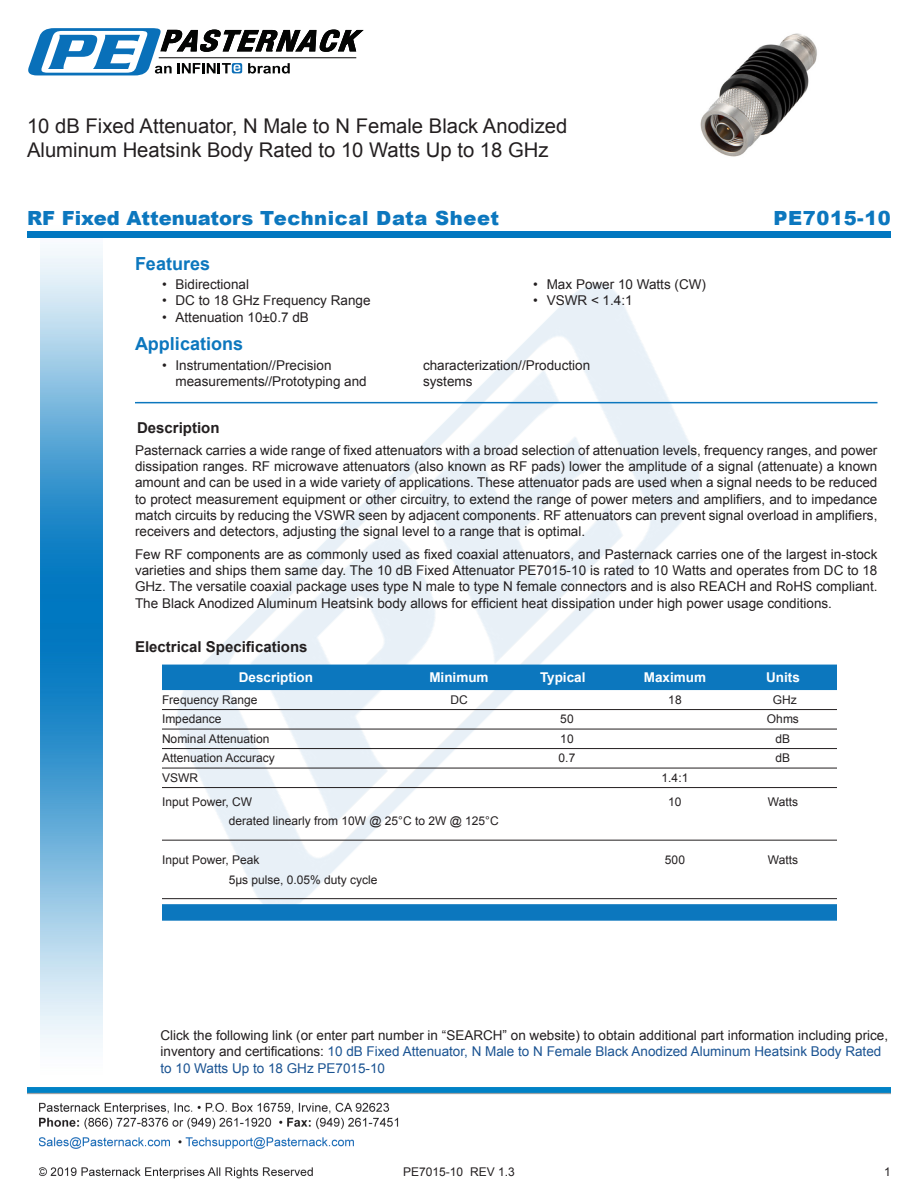
<style>
.page{position:relative;width:918px;height:1188px;background:#fff}
.page>*{position:absolute;margin:0;border:0;box-sizing:border-box;transform-origin:0 0}
.Web_Description_Para{font:20.25px/24.3px "Arial";color:#231f20}
.t1{font:900 19.5px "Arial";letter-spacing:.005em;color:#0c77be}
.t2{font:900 19.5px "Arial";letter-spacing:.025em;color:#0c77be}
.Head1{font:700 18px "Arial";color:#0c77be}
.Head1-2{font:700 15px "Arial";color:#231f20}
.MarketingDescription{font:13.5px/16.2px "Arial";color:#231f20}
.Description_and_PN_L{font:13.5px/16.2px "Arial";color:#231f20}
.Table-Header{font:700 13.5px "Arial";color:#fff}
.Table-Body{font:12px "Arial";color:#231f20}
.s1{color:#1a5392}
</style>
<div class="page">
<img style="left:39px;top:1102px;width:360px;height:77px">
<img style="left:102px;top:248px;width:719px;height:722px">
<img style="left:27px;top:1088px;width:864px;height:7px">
<img style="left:40px;top:237px;width:62px;height:811px">
<div style="left:27px;top:231px;width:864px;height:6px;background:#0177c0"></div>
<svg style="left:28px;top:28px;width:336px;height:47px"></svg>
<hr style="left:135px;top:402px;width:743px;height:1px;background:#0c77be">
<div style="left:162px;top:665px;width:675px;height:25px;background:#0c77be"></div>
<hr style="left:162px;top:709px;width:675px;height:1px;background:#231f20">
<hr style="left:162px;top:729px;width:675px;height:1px;background:#231f20">
<hr style="left:162px;top:748px;width:675px;height:1px;background:#231f20">
<hr style="left:162px;top:768px;width:675px;height:1px;background:#231f20">
<hr style="left:162px;top:787px;width:675px;height:1px;background:#231f20">
<hr style="left:162px;top:840px;width:675px;height:1px;background:#231f20">
<hr style="left:162px;top:898px;width:675px;height:1px;background:#231f20">
<div style="left:162px;top:904px;width:675px;height:17px;background:#0c77be"></div>
<img style="left:700px;top:33px;width:117px;height:124px">
<h1 class="Web_Description_Para" style="left:27px;top:114px;width:542px">10 dB Fixed Attenuator, N Male to N Female Black Anodized<br>Aluminum Heatsink Body Rated to 10 Watts Up to 18 GHz</h1>
<p class="t1" style="left:27px;top:204px;width:474px">RF Fixed Attenuators Technical Data Sheet</p>
<p class="t2" style="left:774px;top:204px;width:119px">PE7015-10</p>
<p class="Head1" style="left:135px;top:251px;width:77px">Features</p>
<p class="MarketingDescription" style="left:162px;top:276px;width:89px">• Bidirectional</p>
<p class="MarketingDescription" style="left:162px;top:293px;width:210px">• DC to 18 GHz Frequency Range</p>
<p class="MarketingDescription" style="left:162px;top:309px;width:149px">• Attenuation 10±0.7 dB</p>
<p class="MarketingDescription" style="left:533px;top:276px;width:174px">• Max Power 10 Watts (CW)</p>
<p class="MarketingDescription" style="left:533px;top:293px;width:101px">• VSWR &lt; 1.4:1</p>
<p class="Head1" style="left:135px;top:332px;width:110px">Applications</p>
<p class="MarketingDescription" style="left:176px;top:357px;width:193px;text-indent:-14px">• Instrumentation//Precision measurements//Prototyping and</p>
<p class="MarketingDescription" style="left:423px;top:357px;width:169px">characterization//Production systems</p>
<p class="Head1-2" style="left:137px;top:418px;width:84px">Description</p>
<p class="MarketingDescription" style="left:135px;top:442px;width:744px;text-align:justify">Pasternack carries a wide range of fixed attenuators with a broad selection of attenuation levels, frequency ranges, and power dissipation ranges. RF microwave attenuators (also known as RF pads) lower the amplitude of a signal (attenuate) a known amount and can be used in a wide variety of applications. These attenuator pads are used when a signal needs to be reduced to protect measurement equipment or other circuitry, to extend the range of power meters and amplifiers, and to impedance match circuits by reducing the VSWR seen by adjacent components. RF attenuators can prevent signal overload in amplifiers, receivers and detectors, adjusting the signal level to a range that is optimal.</p>
<p class="MarketingDescription" style="left:135px;top:546px;width:744px;text-align:justify">Few RF components are as commonly used as fixed coaxial attenuators, and Pasternack carries one of the largest in-stock varieties and ships them same day. The 10 dB Fixed Attenuator PE7015-10 is rated to 10 Watts and operates from DC to 18<br>GHz. The versatile coaxial package uses type N male to type N female connectors and is also REACH and RoHS compliant.<br>The Black Anodized Aluminum Heatsink body allows for efficient heat dissipation under high power usage conditions.</p>
<p class="Head1-2" style="left:135px;top:637px;width:174px">Electrical Specifications</p>
<p class="Table-Header" style="left:239px;top:668px;width:76px">Description</p>
<p class="Table-Header" style="left:429px;top:668px;width:61px">Minimum</p>
<p class="Table-Header" style="left:540px;top:668px;width:47px">Typical</p>
<p class="Table-Header" style="left:644px;top:668px;width:64px">Maximum</p>
<p class="Table-Header" style="left:766px;top:668px;width:35px">Units</p>
<p class="Table-Body" style="left:162px;top:691px;width:97px">Frequency Range</p>
<p class="Table-Body" style="left:450px;top:691px;width:19px">DC</p>
<p class="Table-Body" style="left:668px;top:691px;width:15px">18</p>
<p class="Table-Body" style="left:773px;top:691px;width:25px">GHz</p>
<p class="Table-Body" style="left:162px;top:711px;width:61px">Impedance</p>
<p class="Table-Body" style="left:560px;top:711px;width:15px">50</p>
<p class="Table-Body" style="left:767px;top:711px;width:34px">Ohms</p>
<p class="Table-Body" style="left:162px;top:730px;width:109px">Nominal Attenuation</p>
<p class="Table-Body" style="left:560px;top:730px;width:15px">10</p>
<p class="Table-Body" style="left:776px;top:730px;width:16px">dB</p>
<p class="Table-Body" style="left:162px;top:750px;width:114px">Attenuation Accuracy</p>
<p class="Table-Body" style="left:559px;top:750px;width:18px">0.7</p>
<p class="Table-Body" style="left:776px;top:750px;width:16px">dB</p>
<p class="Table-Body" style="left:162px;top:769px;width:37px">VSWR</p>
<p class="Table-Body" style="left:662px;top:769px;width:28px">1.4:1</p>
<p class="Table-Body" style="left:162px;top:793px;width:92px">Input Power, CW</p>
<p class="Table-Body" style="left:668px;top:793px;width:15px">10</p>
<p class="Table-Body" style="left:768px;top:793px;width:32px">Watts</p>
<p class="Table-Body" style="left:229px;top:813px;width:272px">derated linearly from 10W @ 25°C to 2W @ 125°C</p>
<p class="Table-Body" style="left:162px;top:852px;width:99px">Input Power, Peak</p>
<p class="Table-Body" style="left:665px;top:852px;width:22px">500</p>
<p class="Table-Body" style="left:768px;top:852px;width:32px">Watts</p>
<p class="Table-Body" style="left:229px;top:871px;width:150px">5µs pulse, 0.05% duty cycle</p>
<p class="Description_and_PN_L" style="left:160px;top:1028px;width:729px">Click the following link (or enter part number in “SEARCH” on website) to obtain additional part information including price, inventory and certifications: <span class="s1">10 dB Fixed Attenuator, N Male to N Female Black Anodized Aluminum Heatsink Body Rated to 10 Watts Up to 18 GHz PE7015-10</span></p>
<p class="Table-Body" style="left:403px;top:1164px;width:113px">PE7015-10 REV 1.3</p>
<p class="Table-Body" style="left:884px;top:1164px;width:8px">1</p>
</div>
